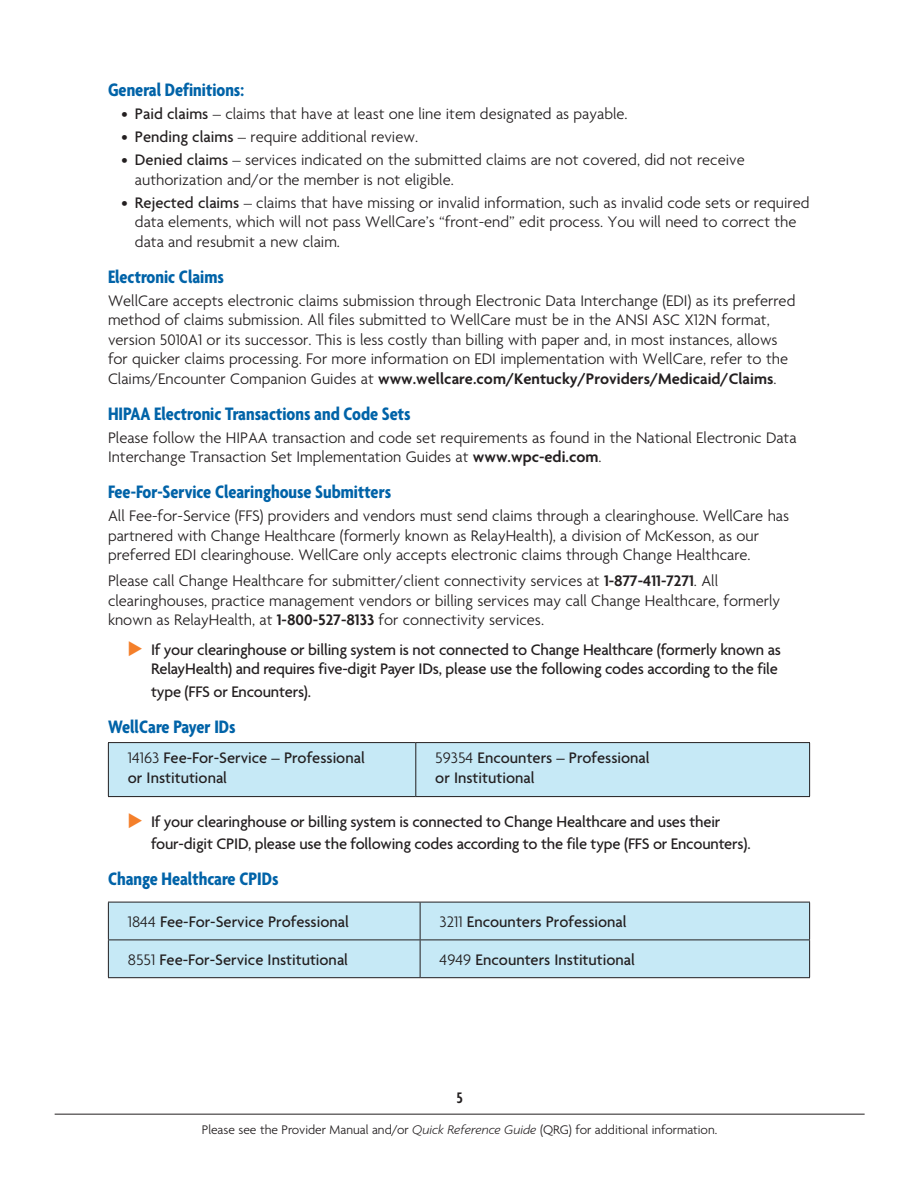
<style>
.page{position:relative;width:918px;height:1188px;background:#fff}
.page>*{position:absolute;margin:0;border:0;box-sizing:border-box;transform-origin:0 0}
.t1{font:700 condensed 19.5px "Agenda";color:#0163a8}
.t2{font:300 16.5px/19.5px "Agenda";color:#231f20}
.t3{font:500 16.5px/19.5px "Agenda";letter-spacing:-.01em;color:#231f20}
.t4{font:600 condensed 16.5px "Agenda";color:#231f20}
.t5{font:300 13.5px "Agenda";color:#231f20}
.s1{font-weight:500}
.s2{font-weight:600}
.s3{color:#f47f2a}
.s4{font-weight:300}
.s5{font-style:italic}
</style>
<div class="page">
<hr style="left:55px;top:1114px;width:810px;height:1px;background:#231f20">
<div style="left:108px;top:743px;width:308px;height:54px;background:#c6e9f6"></div>
<div style="left:416px;top:743px;width:394px;height:54px;background:#c6e9f6"></div>
<hr style="left:108px;top:742px;width:308px;height:1px;background:#231f20">
<hr style="left:108px;top:743px;width:1px;height:53px;background:#231f20">
<hr style="left:416px;top:742px;width:394px;height:1px;background:#231f20">
<hr style="left:415px;top:743px;width:1px;height:53px;background:#231f20">
<hr style="left:809px;top:743px;width:1px;height:53px;background:#231f20">
<hr style="left:108px;top:796px;width:308px;height:1px;background:#231f20">
<hr style="left:416px;top:796px;width:394px;height:1px;background:#231f20">
<div style="left:108px;top:902px;width:312px;height:38px;background:#c6e9f6"></div>
<div style="left:420px;top:902px;width:390px;height:38px;background:#c6e9f6"></div>
<div style="left:108px;top:940px;width:312px;height:38px;background:#c6e9f6"></div>
<div style="left:420px;top:940px;width:390px;height:38px;background:#c6e9f6"></div>
<hr style="left:108px;top:902px;width:312px;height:1px;background:#231f20">
<hr style="left:108px;top:902px;width:1px;height:38px;background:#231f20">
<hr style="left:420px;top:902px;width:390px;height:1px;background:#231f20">
<hr style="left:420px;top:902px;width:1px;height:38px;background:#231f20">
<hr style="left:809px;top:902px;width:1px;height:38px;background:#231f20">
<hr style="left:108px;top:940px;width:312px;height:1px;background:#231f20">
<hr style="left:108px;top:940px;width:1px;height:37px;background:#231f20">
<hr style="left:420px;top:940px;width:390px;height:1px;background:#231f20">
<hr style="left:420px;top:940px;width:1px;height:37px;background:#231f20">
<hr style="left:809px;top:940px;width:1px;height:37px;background:#231f20">
<hr style="left:108px;top:977px;width:312px;height:1px;background:#231f20">
<hr style="left:420px;top:977px;width:390px;height:1px;background:#231f20">
<h3 class="t1" style="left:108px;top:78px;width:138px">General Definitions:</h3>
<p class="t2" style="left:122px;top:104px;width:508px"><span class="s1">• Paid claims</span> – claims that have at least one line item designated as payable.</p>
<p class="t2" style="left:122px;top:127px;width:298px"><span class="s1">• Pending claims</span> – require additional review.</p>
<p class="t2" style="left:135px;top:150px;width:611px;text-indent:-13px"><span class="s1">• Denied claims</span> – services indicated on the submitted claims are not covered, did not receive authorization and/or the member is not eligible.</p>
<p class="t2" style="left:135px;top:192px;width:676px;text-indent:-13px"><span class="s1">• Rejected claims</span> – claims that have missing or invalid information, such as invalid code sets or required data elements, which will not pass WellCare’s “front-end” edit process. You will need to correct the data and resubmit a new claim.</p>
<h3 class="t1" style="left:108px;top:265px;width:117px">Electronic Claims</h3>
<p class="t2" style="left:108px;top:290px;width:689px">WellCare accepts electronic claims submission through Electronic Data Interchange (EDI) as its preferred method of claims submission. All files submitted to WellCare must be in the ANSI ASC X12N format, version 5010A1 or its successor. This is less costly than billing with paper and, in most instances, allows for quicker claims processing. For more information on EDI implementation with WellCare, refer to the Claims/Encounter Companion Guides at <span class="s2">www.wellcare.com/Kentucky/Providers/Medicaid/Claims</span>.</p>
<h3 class="t1" style="left:108px;top:402px;width:304px">HIPAA Electronic Transactions and Code Sets</h3>
<p class="t2" style="left:108px;top:427px;width:690px">Please follow the HIPAA transaction and code set requirements as found in the National Electronic Data<br>Interchange Transaction Set Implementation Guides at <span class="s2">www.wpc-edi.com</span>.</p>
<h3 class="t1" style="left:108px;top:480px;width:285px">Fee-For-Service Clearinghouse Submitters</h3>
<p class="t2" style="left:108px;top:506px;width:683px">All Fee-for-Service (FFS) providers and vendors must send claims through a clearinghouse. WellCare has partnered with Change Healthcare (formerly known as RelayHealth), a division of McKesson, as our preferred EDI clearinghouse. WellCare only accepts electronic claims through Change Healthcare.</p>
<p class="t2" style="left:108px;top:571px;width:674px">Please call Change Healthcare for submitter/client connectivity services at <span class="s2">1-877-411-7271</span>. All clearinghouses, practice management vendors or billing services may call Change Healthcare, formerly known as RelayHealth, at <span class="s2">1-800-527-8133</span> for connectivity services.</p>
<p class="t3" style="left:128px;top:639px;width:655px;text-align:right"><span class="s3">◆</span> If your clearinghouse or billing system is not connected to Change Healthcare (formerly known as<br>RelayHealth) and requires five-digit Payer IDs, please use the following codes according to the file</p>
<p class="t3" style="left:151px;top:681px;width:162px">type (FFS or Encounters).</p>
<h3 class="t1" style="left:108px;top:715px;width:129px">WellCare Payer IDs</h3>
<p class="t3" style="left:128px;top:748px;width:239px"><span class="s4">14163</span> Fee-For-Service – Professional or Institutional</p>
<p class="t3" style="left:435px;top:748px;width:216px"><span class="s4">59354</span> Encounters – Professional or Institutional</p>
<p class="t3" style="left:151px;top:810px;width:601px;line-height:22.5px;text-indent:-24px"><span class="s3">◆</span> If your clearinghouse or billing system is connected to Change Healthcare and uses their four-digit CPID, please use the following codes according to the file type (FFS or Encounters).</p>
<h3 class="t1" style="left:108px;top:868px;width:172px">Change Healthcare CPIDs</h3>
<p class="t3" style="left:128px;top:912px;width:223px"><span class="s4">1844</span> Fee-For-Service Professional</p>
<p class="t3" style="left:440px;top:912px;width:189px"><span class="s4">3211</span> Encounters Professional</p>
<p class="t3" style="left:128px;top:950px;width:222px"><span class="s4">8551</span> Fee-For-Service Institutional</p>
<p class="t3" style="left:440px;top:950px;width:197px"><span class="s4">4949</span> Encounters Institutional</p>
<p class="t4" style="left:456px;top:1088px;width:8px">5</p>
<p class="t5" style="left:202px;top:1122px;width:517px">Please see the Provider Manual and/or <span class="s5">Quick Reference Guide</span> (QRG) for additional information.</p>
</div>
